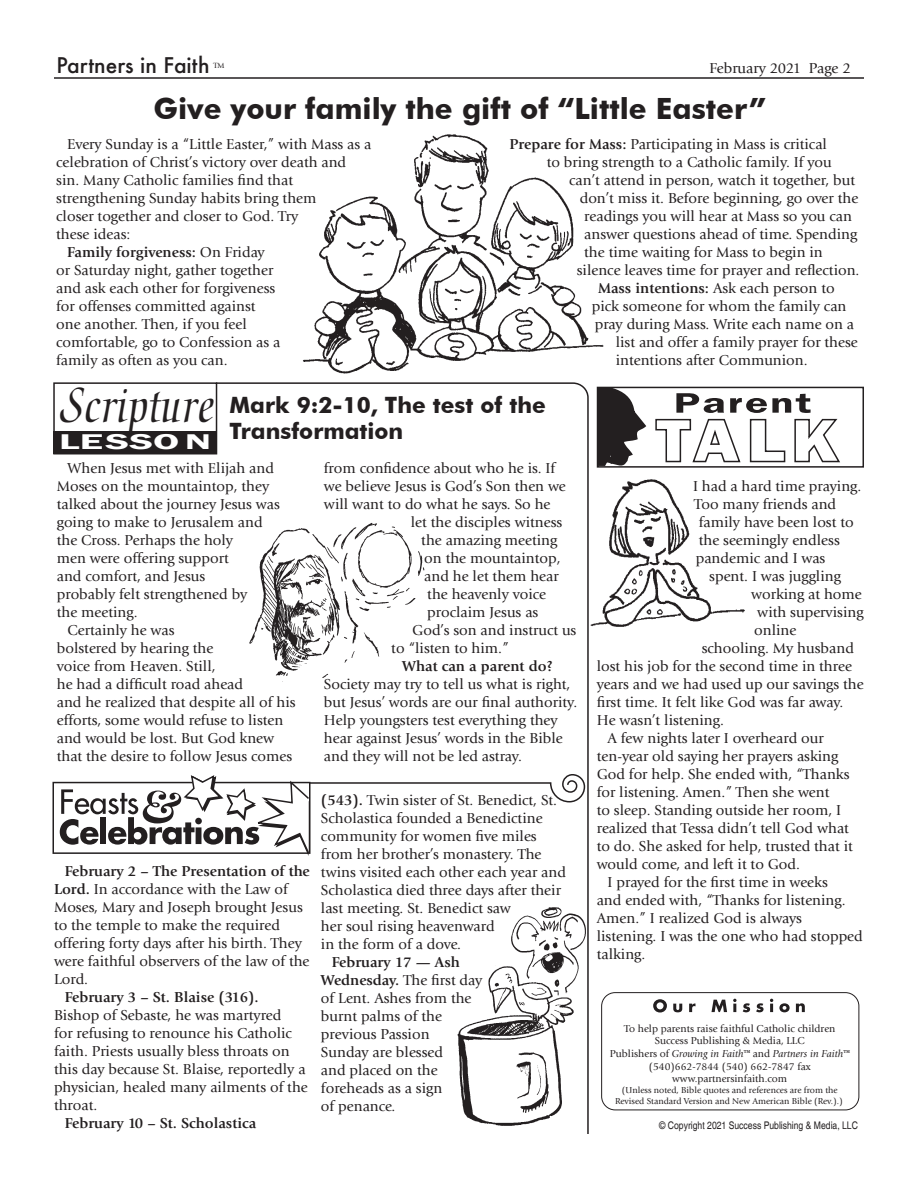
<style>
.page{position:relative;width:918px;height:1188px;background:#fff}
.page>*{position:absolute;margin:0;border:0;box-sizing:border-box;transform-origin:0 0}
.t1{font:54px "Medici Script LT Std";color:#231f20;scale:.9 1}
.Headline{font:700 29.25px "Futura BT";color:#231f20}
.Scripture{font:700 22.5px/25.5px "Futura BT";color:#231f20}
.t2{font:600 21.9px "Franklin Gothic";color:#fff;scale:1.87 1}
.t3{font:500 21px "Futura";color:#231f20}
.t4{font:15px/18px "Giovanni Std";color:#231f20}
.t5{font:700 15px "Giovanni Std";color:#231f20}
.t6{font:10.5px "Giovanni Std";color:#231f20}
.t7{font:italic 10.5px "Giovanni Std";color:#231f20}
.Copyright{font:condensed 10.5px "Helvetica";color:#231f20}
.t8{font:9px/10.8px "Giovanni Std";color:#231f20;text-align:center}
.t9{font:7.8px "Giovanni Std";color:#231f20}
.s1{font-weight:700}
.s2{font-weight:400}
.s3{font-style:normal}
</style>
<div class="page">
<hr style="left:54px;top:77px;width:810px;height:2px;background:#231f20">
<svg style="left:653px;top:999px;width:14px;height:14px"></svg>
<svg style="left:673px;top:1004px;width:9px;height:8px"></svg>
<svg style="left:689px;top:1004px;width:6px;height:8px"></svg>
<svg style="left:712px;top:1000px;width:15px;height:12px"></svg>
<svg style="left:733px;top:999px;width:4px;height:13px"></svg>
<svg style="left:743px;top:1003px;width:7px;height:9px"></svg>
<svg style="left:756px;top:1003px;width:8px;height:9px"></svg>
<svg style="left:770px;top:999px;width:3px;height:13px"></svg>
<svg style="left:779px;top:1003px;width:11px;height:9px"></svg>
<svg style="left:796px;top:1003px;width:9px;height:9px"></svg>
<div style="left:601px;top:992px;width:258px;height:118px;border:1px solid #231f20;border-radius:14px"></div>
<svg style="left:214px;top:382px;width:375px;height:752px"></svg>
<div style="left:53px;top:382px;width:164px;height:72px;border:2px solid #231f20"></div>
<div style="left:53px;top:431px;width:163px;height:22px;background:#231f20"></div>
<svg style="left:60px;top:773px;width:526px;height:83px"></svg>
<div style="left:597px;top:387px;width:267px;height:81px;border:2px solid #231f20"></div>
<svg style="left:580px;top:382px;width:66px;height:86px"></svg>
<svg style="left:655px;top:393px;width:185px;height:70px"></svg>
<img style="left:303px;top:134px;width:301px;height:240px">
<img style="left:248px;top:512px;width:189px;height:175px">
<img style="left:452px;top:889px;width:134px;height:240px">
<img style="left:590px;top:465px;width:155px;height:162px">
<p class="t3" style="left:57px;top:51px;width:154px">Partners in Faith</p>
<p class="t9" style="left:213px;top:61px;width:13px">TM</p>
<p class="t4" style="left:710px;top:59px;width:143px">February 2021 Page 2</p>
<p class="Headline" style="left:154px;top:91px;width:614px">Give your family the gift of “Little Easter”</p>
<p class="t4" style="left:56px;top:136px;width:317px;text-indent:11px">Every Sunday is a “Little Easter,” with Mass as a celebration of Christ’s victory over death and sin. Many Catholic families find that strengthening Sunday habits bring them<br>closer together and closer to God. Try<br>these ideas:</p>
<p class="t4" style="left:56px;top:244px;width:226px;text-indent:11px"><span class="s1">Family forgiveness:</span> On Friday or Saturday night, gather together and ask each other for forgiveness for offenses committed against one another. Then, if you feel comfortable, go to Confession as a family as often as you can.</p>
<p class="t4" style="left:510px;top:136px;width:319px"><span class="s1">Prepare for Mass:</span> Participating in Mass is critical</p>
<p class="t4" style="left:547px;top:154px;width:286px">to bring strength to a Catholic family. If you</p>
<p class="t4" style="left:569px;top:172px;width:287px">can’t attend in person, watch it together, but</p>
<p class="t4" style="left:580px;top:190px;width:280px">don’t miss it. Before beginning, go over the</p>
<p class="t4" style="left:584px;top:208px;width:269px">readings you will hear at Mass so you can</p>
<p class="t4" style="left:584px;top:226px;width:275px">answer questions ahead of time. Spending</p>
<p class="t4" style="left:584px;top:244px;width:240px">the time waiting for Mass to begin in</p>
<p class="t4" style="left:577px;top:262px;width:284px">silence leaves time for prayer and reflection.</p>
<p class="t5" style="left:598px;top:280px;width:238px">Mass intentions: <span class="s2">Ask each person to</span></p>
<p class="t4" style="left:592px;top:298px;width:256px">pick someone for whom the family can</p>
<p class="t4" style="left:595px;top:316px;width:261px">pray during Mass. Write each name on a</p>
<p class="t4" style="left:616px;top:334px;width:244px">list and offer a family prayer for these</p>
<p class="t4" style="left:616px;top:352px;width:193px">intentions after Communion.</p>
<h1 class="t1" style="left:60px;top:375px;width:172px">Scripture</h1>
<h3 class="t2" style="left:59px;top:428px;width:83px">LESSON</h3>
<p class="Scripture" style="left:230px;top:392px;width:318px">Mark 9:2-10, The test of the<br>Transformation</p>
<p class="t4" style="left:57px;top:459px;width:225px;text-indent:11px">When Jesus met with Elijah and<br>Moses on the mountaintop, they talked about the journey Jesus was going to make to Jerusalem and the Cross. Perhaps the holy<br>men were offering support<br>and comfort, and Jesus<br>probably felt strengthened by<br>the meeting.</p>
<p class="t4" style="left:57px;top:621px;width:240px;text-indent:11px">Certainly he was<br>bolstered by hearing the<br>voice from Heaven. Still,<br>he had a difficult road ahead<br>and he realized that despite all of his efforts, some would refuse to listen and would be lost. But God knew that the desire to follow Jesus comes</p>
<p class="t4" style="left:324px;top:459px;width:233px">from confidence about who he is. If</p>
<p class="t4" style="left:324px;top:477px;width:243px">we believe Jesus is God’s Son then we</p>
<p class="t4" style="left:324px;top:495px;width:228px">will want to do what he says. So he</p>
<p class="t4" style="left:411px;top:513px;width:153px">let the disciples witness</p>
<p class="t4" style="left:421px;top:531px;width:138px">the amazing meeting</p>
<p class="t4" style="left:424px;top:549px;width:138px">on the mountaintop,</p>
<p class="t4" style="left:424px;top:567px;width:136px">and he let them hear</p>
<p class="t4" style="left:427px;top:585px;width:120px">the heavenly voice</p>
<p class="t4" style="left:427px;top:603px;width:113px">proclaim Jesus as</p>
<p class="t4" style="left:412px;top:621px;width:166px">God’s son and instruct us</p>
<p class="t4" style="left:391px;top:639px;width:119px">to “listen to him.”</p>
<p class="t4" style="left:324px;top:657px;width:255px;text-indent:78px"><span class="s1">What can a parent do?<br></span>Society may try to tell us what is right, but Jesus’ words are our final authority.<br>Help youngsters test everything they hear against Jesus’ words in the Bible and they will not be led astray.</p>
<p class="t4" style="left:54px;top:862px;width:257px;text-indent:11px"><span class="s1">February 2 – The Presentation of the<br>Lord.</span> In accordance with the Law of<br>Moses, Mary and Joseph brought Jesus to the temple to make the required offering forty days after his birth. They were faithful observers of the law of the<br>Lord.</p>
<p class="t4" style="left:54px;top:988px;width:255px;text-indent:11px"><span class="s1">February 3 – St. Blaise (316).<br></span>Bishop of Sebaste, he was martyred<br>for refusing to renounce his Catholic faith. Priests usually bless throats on this day because St. Blaise, reportedly a physician, healed many ailments of the throat.</p>
<p class="t5" style="left:65px;top:1114px;width:193px">February 10 – St. Scholastica</p>
<p class="t4" style="left:321px;top:791px;width:246px"><span class="s1">(543).</span> Twin sister of St. Benedict, St.<br>Scholastica founded a Benedictine community for women five miles from her brother’s monastery. The twins visited each other each year and<br>Scholastica died three days after their last meeting. St. Benedict saw<br>her soul rising heavenward<br>in the form of a dove.</p>
<p class="t4" style="left:321px;top:953px;width:163px;text-indent:11px"><span class="s1">February 17 — Ash<br>Wednesday.</span> The first day of Lent. Ashes from the burnt palms of the previous Passion<br>Sunday are blessed<br>and placed on the foreheads as a sign<br>of penance.</p>
<p class="t4" style="left:693px;top:477px;width:170px">I had a hard time praying.</p>
<p class="t4" style="left:694px;top:495px;width:143px">Too many friends and</p>
<p class="t4" style="left:699px;top:513px;width:156px">family have been lost to</p>
<p class="t4" style="left:699px;top:531px;width:143px">the seemingly endless</p>
<p class="t4" style="left:696px;top:549px;width:131px">pandemic and I was</p>
<p class="t4" style="left:709px;top:567px;width:133px">spent. I was juggling</p>
<p class="t4" style="left:751px;top:585px;width:112px">working at home</p>
<p class="t4" style="left:757px;top:603px;width:108px">with supervising</p>
<p class="t4" style="left:754px;top:621px;width:44px">online</p>
<p class="t4" style="left:702px;top:639px;width:154px">schooling. My husband</p>
<p class="t4" style="left:597px;top:657px;width:257px">lost his job for the second time in three</p>
<p class="t4" style="left:597px;top:675px;width:268px">years and we had used up our savings the</p>
<p class="t4" style="left:597px;top:693px;width:248px">first time. It felt like God was far away.</p>
<p class="t4" style="left:597px;top:711px;width:129px">He wasn’t listening.</p>
<p class="t4" style="left:597px;top:729px;width:258px;text-indent:11px">A few nights later I overheard our ten-year old saying her prayers asking God for help. She ended with, “Thanks for listening. Amen.” Then she went<br>to sleep. Standing outside her room, I realized that Tessa didn’t tell God what to do. She asked for help, trusted that it would come, and left it to God.</p>
<p class="t4" style="left:597px;top:873px;width:268px;text-indent:11px">I prayed for the first time in weeks<br>and ended with, “Thanks for listening.<br>Amen.” I realized God is always listening. I was the one who had stopped talking.</p>
<p class="t6" style="left:624px;top:1023px;width:213px">To help parents raise faithful Catholic children</p>
<p class="t6" style="left:655px;top:1035px;width:151px">Success Publishing &amp; Media, LLC</p>
<p class="t7" style="left:610px;top:1048px;width:241px"><span class="s3">Publishers of</span> Growing in Faith™ <span class="s3">and</span> Partners in Faith™</p>
<p class="t6" style="left:649px;top:1060px;width:163px">(540)662-7844 (540) 662-7847 fax</p>
<p class="t6" style="left:672px;top:1073px;width:117px">www.partnersinfaith.com</p>
<p class="t8" style="left:615px;top:1085px;width:229px">(Unless noted, Bible quotes and references are from the<br>Revised Standard Version and New American Bible (Rev.).)</p>
<p class="Copyright" style="left:659px;top:1119px;width:200px">© Copyright 2021 Success Publishing &amp; Media, LLC</p>
</div>
